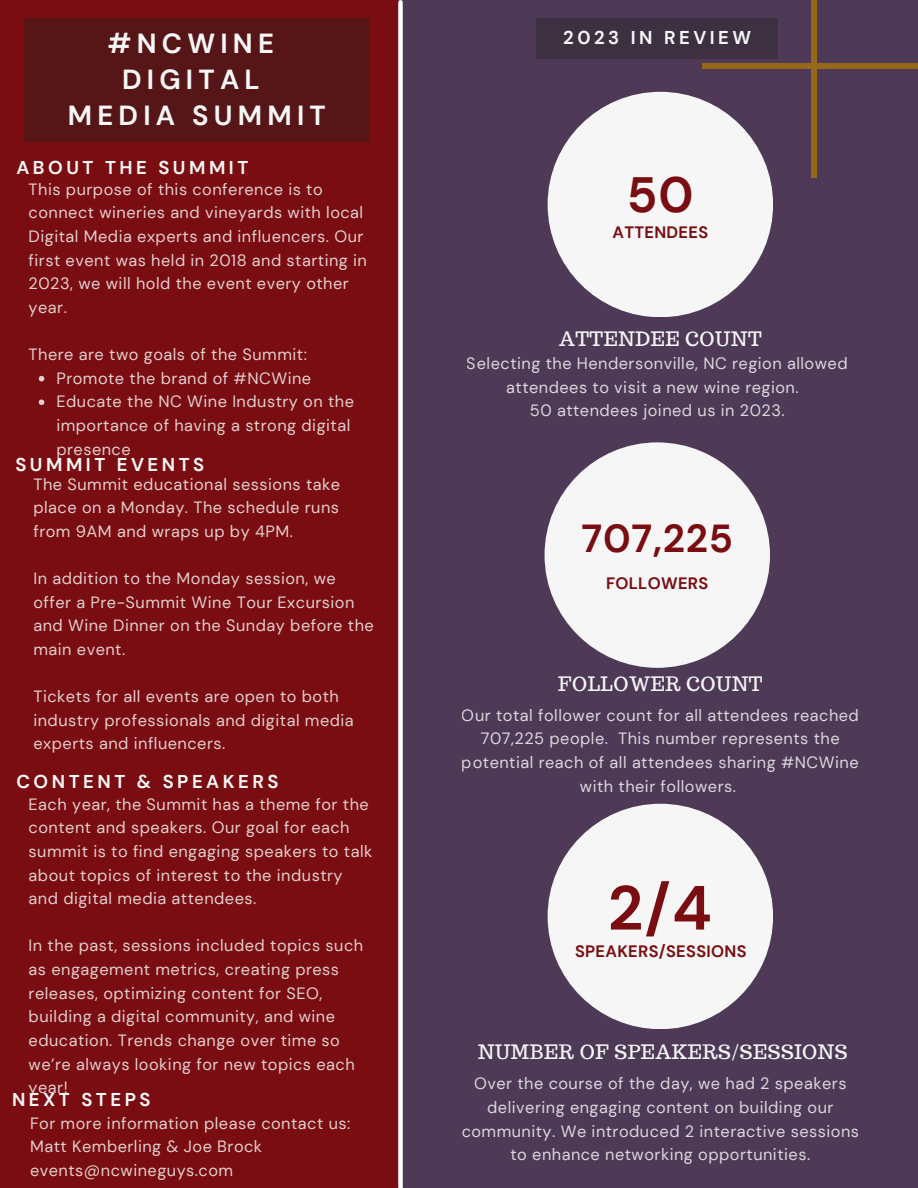
<style>
.page{position:relative;width:918px;height:1188px;background:#4e3a57}
.page>*{position:absolute;margin:0;border:0;box-sizing:border-box;transform-origin:0 0}
.t1{font:700 62.25px "DM Sans";color:#790d11}
.t2{font:700 49.5px "DM Sans";color:#790d11}
.t3{font:700 39px "DM Sans";letter-spacing:.02em;color:#790d11}
.t4{font:700 27.6px/36px "DM Sans";letter-spacing:.19em;color:#f6f6f6;text-align:center}
.t5{font:19.5px "Trocchi";letter-spacing:.03em;color:#f6f6f6}
.t6{font:700 18.6px "DM Sans";letter-spacing:.19em;color:#f6f6f6}
.t7{font:700 16.5px "DM Sans";letter-spacing:.02em;color:#790d11}
.t8{font:16.35px/23.7px "DM Sans";letter-spacing:.03em;color:#fff}
</style>
<div class="page">
<div style="left:0;top:0;width:401px;height:1187px;background:#790d11"></div>
<div style="left:398px;top:2px;width:5px;height:1185px;background:#fff"></div>
<div style="left:24px;top:18px;width:345px;height:123px;background:#561517"></div>
<div style="left:811px;top:0;width:6px;height:178px;background:#96691a"></div>
<div style="left:703px;top:64px;width:215px;height:5px;background:#96691a"></div>
<div style="left:548px;top:92px;width:225px;height:225px;background:#f6f6f6;border-radius:50%"></div>
<div style="left:548px;top:804px;width:225px;height:225px;background:#f6f6f6;border-radius:50%"></div>
<div style="left:545px;top:442px;width:225px;height:225px;background:#f6f6f6;border-radius:50%"></div>
<div style="left:536px;top:18px;width:242px;height:41px;background:#3c3041"></div>
<svg style="left:39px;top:376px;width:5px;height:5px"></svg>
<svg style="left:39px;top:399px;width:5px;height:6px"></svg>
<h3 class="t4" style="left:68px;top:26px;width:260px">#NCWINE<br>DIGITAL<br>MEDIA SUMMIT</h3>
<p class="t6" style="left:16px;top:155px;width:233px">ABOUT THE SUMMIT</p>
<p class="t8" style="left:29px;top:177px;width:340px">This purpose of this conference is to connect wineries and vineyards with local Digital Media experts and influencers. Our first event was held in 2018 and starting in 2023, we will hold the event every other year.</p>
<p class="t8" style="left:56px;top:343px;width:299px;text-indent:-28px">There are two goals of the Summit:<br>Promote the brand of #NCWine<br>Educate the NC Wine Industry on the importance of having a strong digital presence</p>
<p class="t8" style="left:33px;top:472px;width:308px;text-align:justify">The Summit educational sessions take place on a Monday. The schedule runs from 9AM and wraps up by 4PM.</p>
<p class="t8" style="left:33px;top:567px;width:342px">In addition to the Monday session, we offer a Pre-Summit Wine Tour Excursion and Wine Dinner on the Sunday before the main event.</p>
<p class="t8" style="left:33px;top:685px;width:322px">Tickets for all events are open to both industry professionals and digital media experts and influencers.</p>
<p class="t6" style="left:15px;top:452px;width:190px">SUMMIT EVENTS</p>
<h4 class="t6" style="left:16px;top:770px;width:264px">CONTENT &amp; SPEAKERS</h4>
<p class="t8" style="left:29px;top:792px;width:345px">Each year, the Summit has a theme for the content and speakers. Our goal for each summit is to find engaging speakers to talk about topics of interest to the industry and digital media attendees.</p>
<p class="t8" style="left:29px;top:934px;width:336px">In the past, sessions included topics such as engagement metrics, creating press releases, optimizing content for SEO, building a digital community, and wine education. Trends change over time so we’re always looking for new topics each year!</p>
<p class="t6" style="left:12px;top:1088px;width:140px">NEXT STEPS</p>
<p class="t8" style="left:30px;top:1111px;width:322px">For more information please contact us:<br>Matt Kemberling &amp; Joe Brock events@ncwineguys.com</p>
<p class="t6" style="left:563px;top:25px;width:190px">2023 IN REVIEW</p>
<h4 class="t2" style="left:627px;top:163px;width:68px">50</h4>
<p class="t7" style="left:612px;top:222px;width:97px">ATTENDEES</p>
<p class="t5" style="left:559px;top:326px;width:204px">ATTENDEE COUNT</p>
<p class="t8" style="left:467px;top:352px;width:382px;text-align:center">Selecting the Hendersonville, NC region allowed attendees to visit a new wine region.<br>50 attendees joined us in 2023.</p>
<p class="t3" style="left:581px;top:514px;width:153px">707,225</p>
<h4 class="t7" style="left:606px;top:573px;width:104px">FOLLOWERS</h4>
<h4 class="t5" style="left:558px;top:671px;width:206px">FOLLOWER COUNT</h4>
<p class="t8" style="left:462px;top:703px;width:399px;text-align:center">Our total follower count for all attendees reached 707,225 people. This number represents the potential reach of all attendees sharing #NCWine with their followers.</p>
<p class="t1" style="left:608px;top:868px;width:106px">2/4</p>
<p class="t7" style="left:575px;top:940px;width:173px">SPEAKERS/SESSIONS</p>
<p class="t5" style="left:478px;top:1039px;width:371px">NUMBER OF SPEAKERS/SESSIONS</p>
<p class="t8" style="left:462px;top:1072px;width:399px;text-align:center">Over the course of the day, we had 2 speakers delivering engaging content on building our community. We introduced 2 interactive sessions to enhance networking opportunities.</p>
</div>
